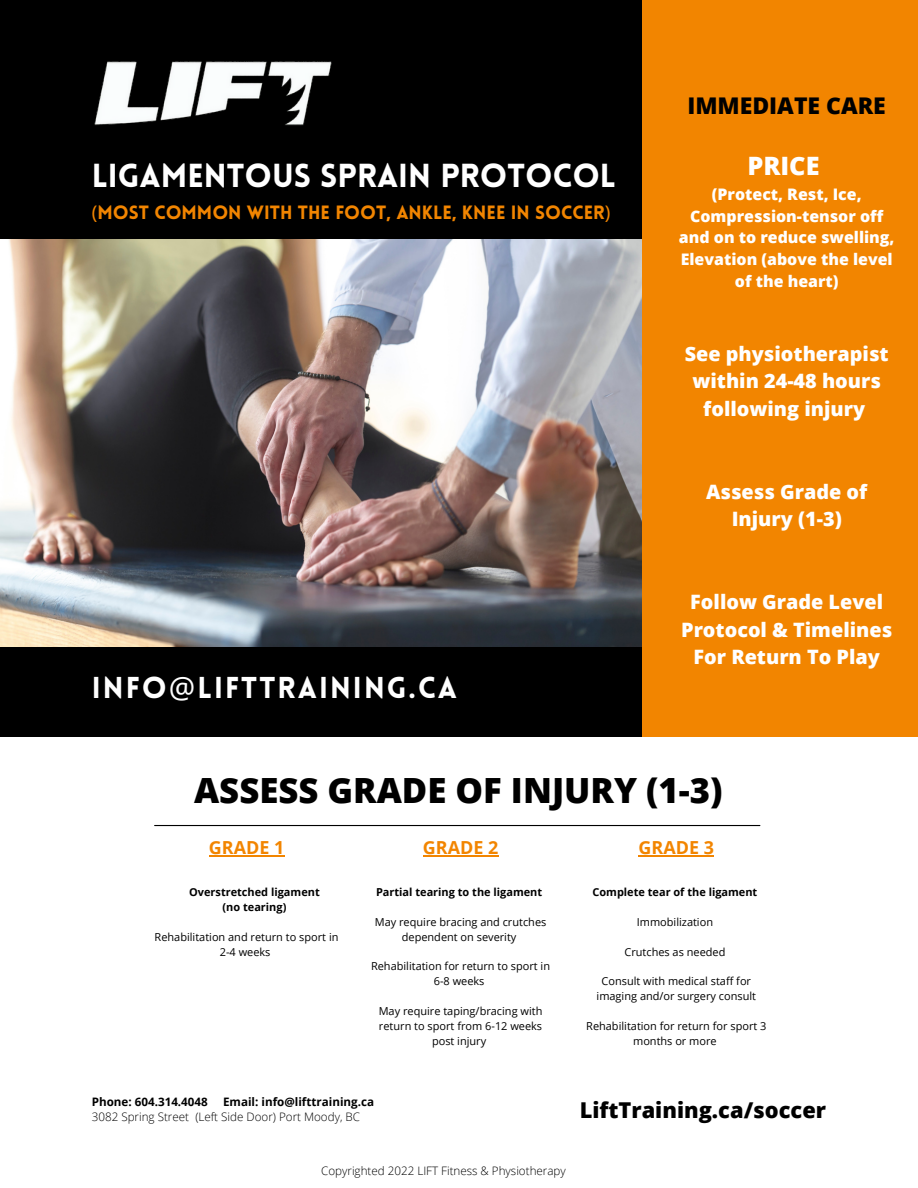
<style>
.page{position:relative;width:918px;height:1188px;background:#000}
.page>*{position:absolute;margin:0;border:0;box-sizing:border-box;transform-origin:0 0}
.t1{font:800 34.8px "Open Sans";color:#000}
.t2{font:900 32.55px "Lovelo";color:#fff}
.t3{font:900 29.55px "Lovelo";letter-spacing:.07em;color:#fff}
.t4{font:800 25.35px "Open Sans";color:#fff}
.t5{font:800 22.95px "Open Sans";color:#000}
.t6{font:800 21.9px "Open Sans";color:#000}
.t7{font:800 19.8px/27.6px "Open Sans";color:#fff;text-align:center}
.t8{font:900 18.75px "Lovelo";color:#f28500}
.t9{font:700 18px "Open Sans";color:#f28500}
.t10{font:800 15.9px/21.8px "Open Sans";color:#fff;text-align:center}
.t11{font:300 11.7px "Open Sans";color:#000}
.t12{font:700 11.7px "Open Sans";color:#000}
.t13{font:10.95px/14.9px "Open Sans";color:#000;text-align:center}
.t14{font:700 10.95px "Open Sans";color:#000}
.s1{font-family:"Noto Sans";font-weight:400}
</style>
<div class="page">
<img style="left:0;top:240px;width:642px;height:407px">
<img style="left:94px;top:61px;width:238px;height:65px">
<div style="left:642px;top:0;width:276px;height:1177px;background:#f28500"></div>
<div style="left:0;top:737px;width:918px;height:451px;background:#fff"></div>
<hr style="left:209px;top:855px;width:75px;height:2px;background:#f28500">
<hr style="left:423px;top:855px;width:75px;height:2px;background:#f28500">
<hr style="left:639px;top:855px;width:75px;height:2px;background:#f28500">
<hr style="left:155px;top:825px;width:605px;height:1px;background:#000">
<p class="t2" style="left:92px;top:163px;width:526px">LIGAMENTOUS SPRAIN PROTOCOL</p>
<p class="t8" style="left:92px;top:205px;width:520px"><span class="s1">(</span>MOST COMMON WITH THE FOOT, ANKLE, KNEE IN SOCCER<span class="s1">)</span></p>
<p class="t3" style="left:92px;top:676px;width:367px">INFO<span class="s1">@</span>LIFTTRAINING.CA</p>
<p class="t5" style="left:687px;top:90px;width:200px">IMMEDIATE CARE</p>
<p class="t4" style="left:747px;top:148px;width:74px">PRICE</p>
<p class="t10" style="left:679px;top:183px;width:217px">(Protect, Rest, Ice,<br>Compression-tensor off and on to reduce swelling,<br>Elevation (above the level of the heart)</p>
<p class="t7" style="left:685px;top:339px;width:205px">See physiotherapist within 24-48 hours following injury</p>
<p class="t7" style="left:706px;top:477px;width:163px">Assess Grade of<br>Injury (1-3)</p>
<p class="t7" style="left:681px;top:587px;width:213px">Follow Grade Level<br>Protocol &amp; Timelines<br>For Return To Play</p>
<p class="t1" style="left:194px;top:765px;width:530px">ASSESS GRADE OF INJURY (1-3)</p>
<p class="t9" style="left:209px;top:835px;width:77px">GRADE 1</p>
<p class="t14" style="left:189px;top:884px;width:132px">Overstretched ligament</p>
<p class="t14" style="left:223px;top:899px;width:65px">(no tearing)</p>
<p class="t13" style="left:155px;top:929px;width:185px">Rehabilitation and return to sport in<br>2-4 weeks</p>
<p class="t9" style="left:423px;top:835px;width:77px">GRADE 2</p>
<p class="t14" style="left:376px;top:884px;width:168px">Partial tearing to the ligament</p>
<p class="t13" style="left:375px;top:914px;width:173px">May require bracing and crutches dependent on severity</p>
<p class="t13" style="left:371px;top:959px;width:181px">Rehabilitation for return to sport in<br>6-8 weeks</p>
<p class="t13" style="left:379px;top:1003px;width:165px">May require taping/bracing with return to sport from 6-12 weeks post injury</p>
<p class="t9" style="left:639px;top:835px;width:77px">GRADE 3</p>
<p class="t14" style="left:592px;top:884px;width:166px">Complete tear of the ligament</p>
<p class="t13" style="left:637px;top:914px;width:78px">Immobilization</p>
<p class="t13" style="left:624px;top:944px;width:102px">Crutches as needed</p>
<p class="t13" style="left:597px;top:974px;width:161px">Consult with medical staff for imaging and/or surgery consult</p>
<p class="t13" style="left:586px;top:1018px;width:182px">Rehabilitation for return for sport 3 months or more</p>
<p class="t12" style="left:92px;top:1093px;width:118px">Phone: 604.314.4048</p>
<p class="t12" style="left:223px;top:1093px;width:153px">Email: info@lifttraining.ca</p>
<p class="t11" style="left:92px;top:1109px;width:270px">3082 Spring Street (Left Side Door) Port Moody, BC</p>
<p class="t6" style="left:580px;top:1094px;width:248px">LiftTraining.ca/soccer</p>
<p class="t11" style="left:321px;top:1162px;width:246px">Copyrighted 2022 LIFT Fitness &amp; Physiotherapy</p>
</div>
